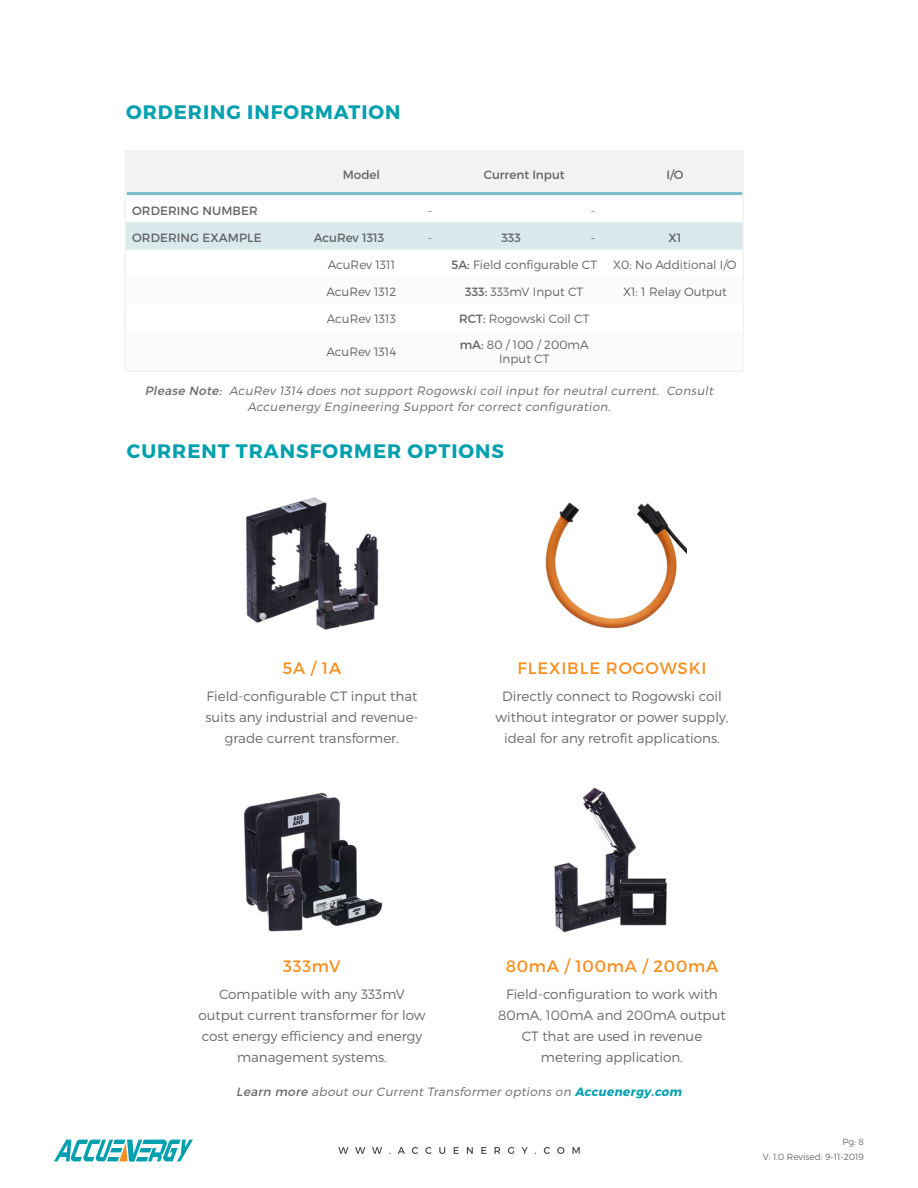
<style>
.page{position:relative;width:918px;height:1188px;background:#fff}
.page>*{position:absolute;margin:0;border:0;box-sizing:border-box;transform-origin:0 0}
.t1{font:700 19.5px "Montserrat";letter-spacing:.05em;color:#00a0af}
.t2{font:16.5px "Montserrat";letter-spacing:.045em;color:#f78f1e}
.t3{font:300 13.5px/21px "Montserrat";color:#676b6b;text-align:center}
.t4{font:italic 300 12px/16.5px "Montserrat";letter-spacing:.02em;color:#676b6b;text-align:center}
.t5{font:300 12px/14.4px "Montserrat";color:#636466;text-align:center}
.t6{font:12px "Montserrat";letter-spacing:.005em;color:#636466}
.t7{font:300 9px "Montserrat";color:#676b6b}
.s1{font-weight:400}
.s2{font-weight:700;color:#00a0af}
</style>
<div class="page">
<svg style="left:54px;top:1140px;width:139px;height:21px"></svg>
<svg style="left:338px;top:1147px;width:10px;height:7px"></svg>
<svg style="left:355px;top:1147px;width:10px;height:7px"></svg>
<svg style="left:372px;top:1147px;width:10px;height:7px"></svg>
<svg style="left:398px;top:1147px;width:7px;height:7px"></svg>
<svg style="left:412px;top:1147px;width:6px;height:7px"></svg>
<svg style="left:425px;top:1147px;width:7px;height:7px"></svg>
<svg style="left:439px;top:1147px;width:6px;height:7px"></svg>
<svg style="left:454px;top:1147px;width:5px;height:7px"></svg>
<svg style="left:467px;top:1147px;width:6px;height:7px"></svg>
<svg style="left:481px;top:1147px;width:5px;height:7px"></svg>
<svg style="left:495px;top:1147px;width:5px;height:7px"></svg>
<svg style="left:508px;top:1147px;width:6px;height:7px"></svg>
<svg style="left:522px;top:1147px;width:6px;height:7px"></svg>
<svg style="left:544px;top:1147px;width:6px;height:7px"></svg>
<svg style="left:557px;top:1147px;width:7px;height:7px"></svg>
<svg style="left:573px;top:1147px;width:7px;height:7px"></svg>
<img style="left:246px;top:497px;width:133px;height:133px">
<img style="left:545px;top:502px;width:142px;height:127px">
<img style="left:554px;top:787px;width:113px;height:146px">
<div style="left:126px;top:151px;width:616px;height:43px;background:#f2f2f3"></div>
<div style="left:127px;top:192px;width:615px;height:3px;border:2px solid #78bdc9"></div>
<svg style="left:127px;top:222px;width:614px;height:28px;background:#d9e9ec"></svg>
<div style="left:124px;top:150px;width:620px;height:222px;border:2px solid #f2f2f3"></div>
<img style="left:243px;top:792px;width:140px;height:140px">
<h1 class="t1" style="left:126px;top:100px;width:276px">ORDERING INFORMATION</h1>
<p class="t6" style="left:343px;top:168px;width:39px">Model</p>
<p class="t6" style="left:484px;top:168px;width:83px">Current Input</p>
<p class="t6" style="left:666px;top:168px;width:19px">I/O</p>
<p class="t6" style="left:132px;top:203px;width:127px">ORDERING NUMBER</p>
<p class="t5" style="left:428px;top:203px;width:6px">-</p>
<p class="t5" style="left:591px;top:203px;width:6px">-</p>
<p class="t6" style="left:132px;top:230px;width:131px">ORDERING EXAMPLE</p>
<p class="t6" style="left:314px;top:230px;width:72px">AcuRev 1313</p>
<p class="t5" style="left:428px;top:230px;width:6px">-</p>
<p class="t6" style="left:501px;top:230px;width:21px">333</p>
<p class="t5" style="left:591px;top:230px;width:6px">-</p>
<p class="t6" style="left:669px;top:230px;width:14px">X1</p>
<p class="t5" style="left:328px;top:257px;width:69px">AcuRev 1311</p>
<p class="t5" style="left:451px;top:257px;width:147px"><span class="s1">5A:</span> Field configurable CT</p>
<p class="t5" style="left:613px;top:257px;width:125px">X0: No Additional I/O</p>
<p class="t5" style="left:327px;top:285px;width:71px">AcuRev 1312</p>
<p class="t5" style="left:465px;top:285px;width:119px"><span class="s1">333:</span> 333mV Input CT</p>
<p class="t5" style="left:623px;top:285px;width:105px">X1: 1 Relay Output</p>
<p class="t5" style="left:327px;top:312px;width:71px">AcuRev 1313</p>
<p class="t5" style="left:459px;top:312px;width:132px"><span class="s1">RCT:</span> Rogowski Coil CT</p>
<p class="t5" style="left:327px;top:344px;width:71px">AcuRev 1314</p>
<p class="t5" style="left:460px;top:337px;width:130px"><span class="s1">mA:</span> 80 / 100 / 200mA<br>Input CT</p>
<p class="t4" style="left:145px;top:382px;width:573px"><span class="s1">Please Note:</span> AcuRev 1314 does not support Rogowski coil input for neutral current. Consult<br>Accuenergy Engineering Support for correct configuration.</p>
<h1 class="t1" style="left:127px;top:439px;width:379px">CURRENT TRANSFORMER OPTIONS</h1>
<p class="t2" style="left:283px;top:658px;width:60px">5A / 1A</p>
<p class="t3" style="left:205px;top:686px;width:215px">Field-configurable CT input that suits any industrial and revenue&shy;grade current transformer.</p>
<p class="t2" style="left:518px;top:658px;width:190px">FLEXIBLE ROGOWSKI</p>
<p class="t3" style="left:495px;top:686px;width:235px">Directly connect to Rogowski coil without integrator or power supply, ideal for any retrofit applications.</p>
<p class="t2" style="left:506px;top:956px;width:214px">80mA / 100mA / 200mA</p>
<p class="t3" style="left:498px;top:984px;width:229px">Field-configuration to work with<br>80mA, 100mA and 200mA output<br>CT that are used in revenue metering application.</p>
<p class="t4" style="left:236px;top:1083px;width:450px"><span class="s1">Learn more</span> about our Current Transformer options on <span class="s2">Accuenergy.com</span></p>
<p class="t2" style="left:283px;top:956px;width:59px">333mV</p>
<p class="t3" style="left:198px;top:984px;width:229px">Compatible with any 333mV output current transformer for low cost energy efficiency and energy management systems.</p>
<p class="t7" style="left:842px;top:1136px;width:23px">Pg: 8</p>
<p class="t7" style="left:763px;top:1151px;width:103px">V: 1.0 Revised: 9-11-2019</p>
</div>
